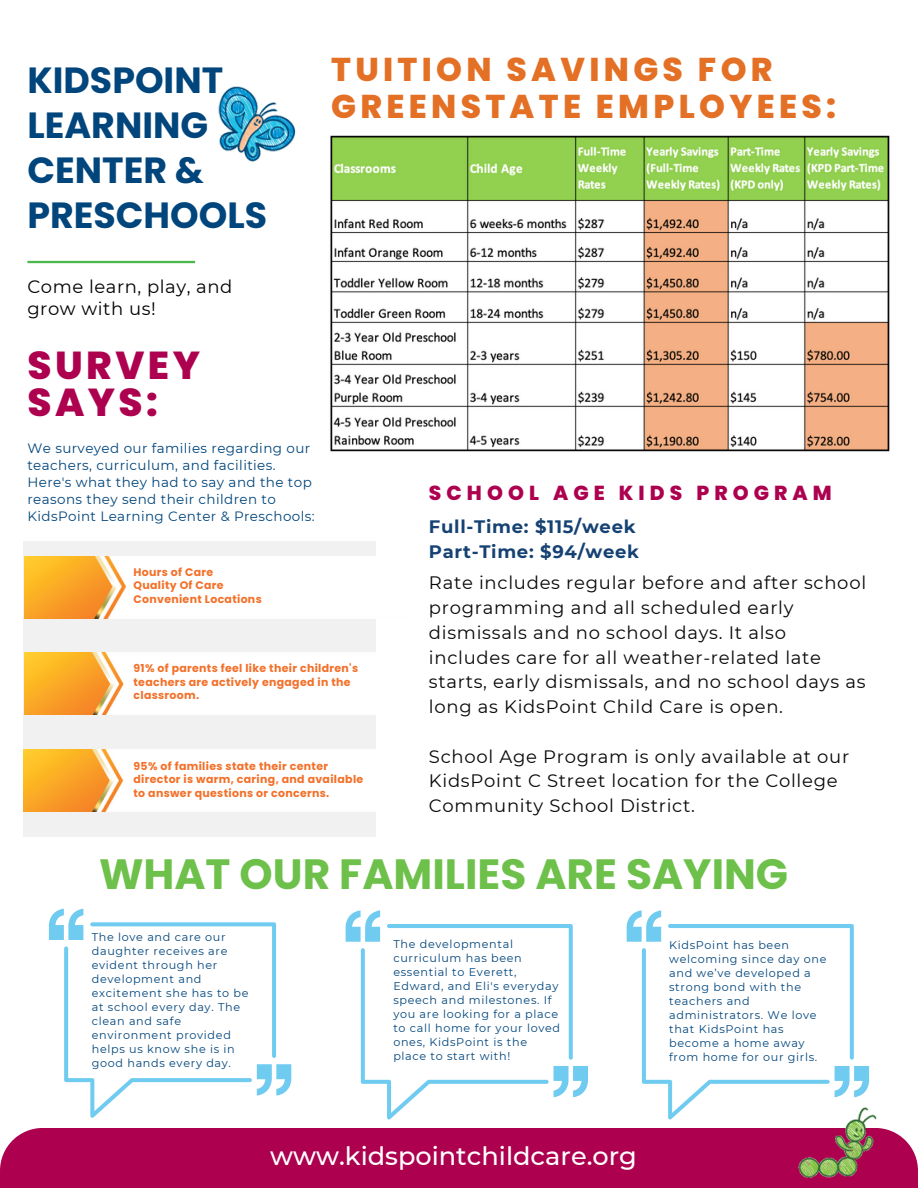
<style>
.page{position:relative;width:918px;height:1188px;background:#fff}
.page>*{position:absolute;margin:0;border:0;box-sizing:border-box;transform-origin:0 0}
.t1{font:700 42.3px "Poppins";color:#6dc04a}
.t2{font:800 38.85px/37.2px "Poppins";letter-spacing:.09em;color:#ad004f}
.t3{font:700 36.45px/45px "Poppins";color:#00457b}
.t4{font:800 33px "Poppins";letter-spacing:.13em;color:#e37025}
.t5{font:500 25.65px "Montserrat";color:#fff}
.t6{font:800 20.25px "Poppins";letter-spacing:.25em;color:#ad004f}
.t7{font:18px/24.8px "Montserrat";letter-spacing:.04em;color:#080808}
.t8{font:700 18px "Montserrat";letter-spacing:.04em;color:#164273}
.t9{font:18px/22.5px "Montserrat";letter-spacing:.03em;color:#000}
.t10{font:13.5px/16.8px "Montserrat";letter-spacing:.03em;color:#00457b}
.t11{font:11.25px/14px "Montserrat";letter-spacing:.06em;color:#00457b}
.t12{font:700 10.95px/13.5px "Poppins";letter-spacing:.03em;color:#f37029}
</style>
<div class="page">
<hr style="left:27px;top:261px;width:168px;height:2px;background:#4bb84d">
<div style="left:23px;top:541px;width:353px;height:296px;background:#f1f1f1"></div>
<img style="left:25px;top:556px;width:351px;height:62px">
<img style="left:25px;top:653px;width:351px;height:62px">
<img style="left:23px;top:750px;width:353px;height:62px">
<img style="left:218px;top:86px;width:78px;height:76px">
<div style="left:0;top:1128px;width:918px;height:60px;background:#ad004f"></div>
<svg style="left:627px;top:910px;width:242px;height:209px"></svg>
<img style="left:776px;top:1079px;width:135px;height:99px">
<svg style="left:49px;top:909px;width:242px;height:209px"></svg>
<svg style="left:346px;top:910px;width:242px;height:209px"></svg>
<img style="left:330px;top:135px;width:560px;height:317px">
<p class="t3" style="left:27px;top:58px;width:241px">KIDSPOINT<br>LEARNING<br>CENTER &amp;<br>PRESCHOOLS</p>
<p class="t9" style="left:27px;top:275px;width:206px">Come learn, play, and grow with us!</p>
<p class="t2" style="left:27px;top:347px;width:174px">SURVEY<br>SAYS:</p>
<p class="t4" style="left:331px;top:47px;width:443px">TUITION SAVINGS FOR</p>
<p class="t4" style="left:331px;top:84px;width:506px">GREENSTATE EMPLOYEES:</p>
<p class="t10" style="left:27px;top:440px;width:289px">We surveyed our families regarding our teachers, curriculum, and facilities.<br>Here's what they had to say and the top reasons they send their children to KidsPoint Learning Center &amp; Preschools:</p>
<p class="t12" style="left:134px;top:565px;width:81px">Hours of Care</p>
<p class="t12" style="left:134px;top:579px;width:130px">Quality Of Care<br>Convenient Locations</p>
<p class="t12" style="left:134px;top:662px;width:226px">91% of parents feel like their children's teachers are actively engaged in the classroom.</p>
<p class="t12" style="left:134px;top:759px;width:231px">95% of families state their center director is warm, caring, and available to answer questions or concerns.</p>
<p class="t6" style="left:429px;top:478px;width:404px">SCHOOL AGE KIDS PROGRAM</p>
<p class="t8" style="left:429px;top:515px;width:208px">Full-Time: $115/week</p>
<p class="t8" style="left:429px;top:540px;width:212px">Part-Time: $94/week</p>
<p class="t7" style="left:429px;top:571px;width:439px">Rate includes regular before and after school</p>
<p class="t7" style="left:429px;top:595px;width:438px">programming and all scheduled early dismissals and no school days. It also includes care for all weather-related late starts, early dismissals, and no school days as long as KidsPoint Child Care is open.</p>
<p class="t7" style="left:429px;top:744px;width:422px">School Age Program is only available at our<br>KidsPoint C Street location for the College<br>Community School District.</p>
<p class="t1" style="left:99px;top:844px;width:691px">WHAT OUR FAMILIES ARE SAYING</p>
<p class="t11" style="left:92px;top:930px;width:158px">The love and care our daughter receives are evident through her development and excitement she has to be at school every day. The clean and safe environment provided helps us know she is in good hands every day.</p>
<p class="t11" style="left:393px;top:937px;width:168px">The developmental curriculum has been essential to Everett,<br>Edward, and Eli's everyday speech and milestones. If you are looking for a place to call home for your loved ones, KidsPoint is the place to start with!</p>
<p class="t5" style="left:270px;top:1140px;width:368px">www.kidspointchildcare.org</p>
<p class="t11" style="left:669px;top:938px;width:159px">KidsPoint has been welcoming since day one and we’ve developed a strong bond with the teachers and administrators. We love that KidsPoint has become a home away from home for our girls.</p>
</div>
